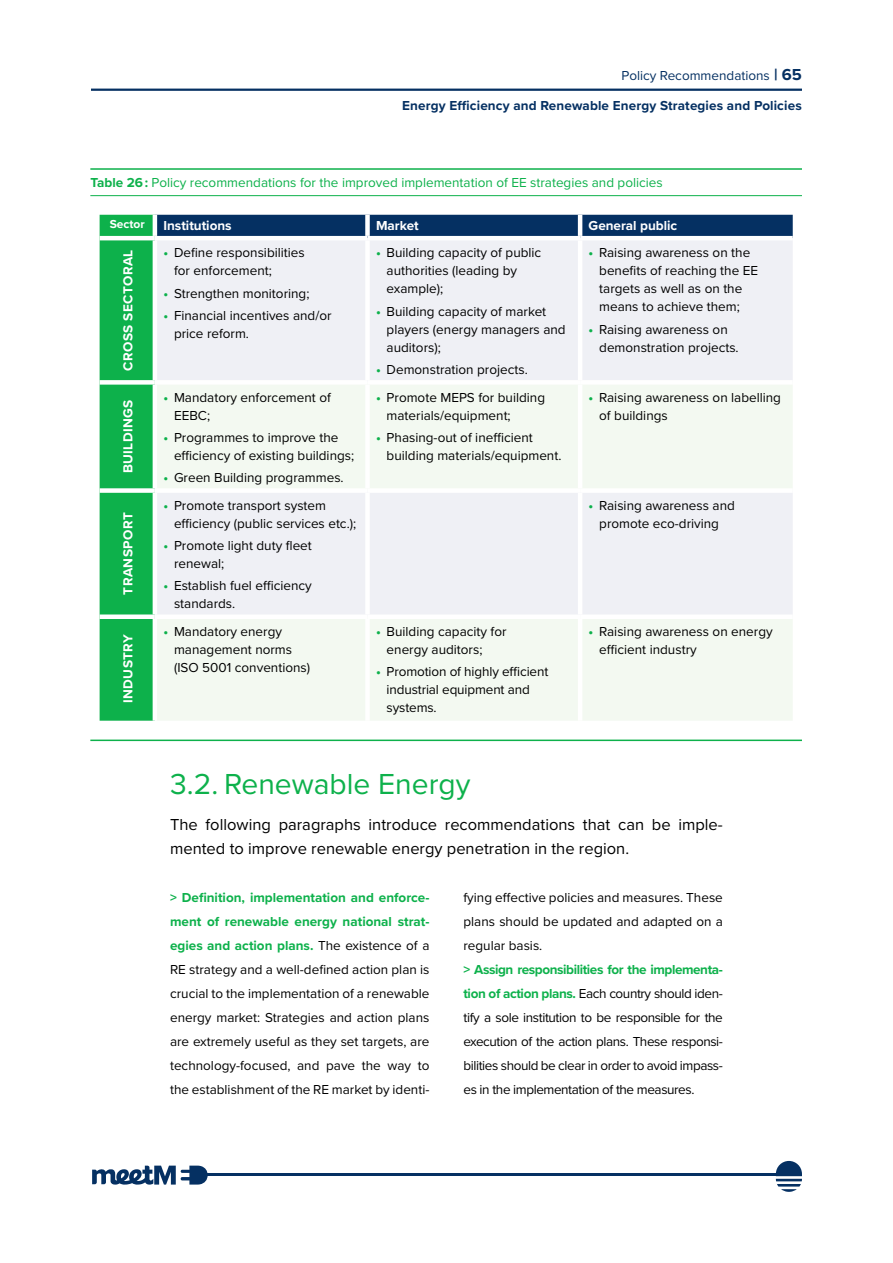
<style>
.page{position:relative;width:893px;height:1263px;background:#fff}
.page>*{position:absolute;margin:0;border:0;box-sizing:border-box;transform-origin:0 0}
.t1{font:30px "Proxima Nova";color:#0db14b}
.t2{font:16.5px/24px "Proxima Nova";color:#000}
.t3{font:13.5px/18px "Proxima Nova";color:#000}
.t4{font:13.5px "Proxima Nova";color:#0db14b}
.t5{font:700 13.5px "Proxima Nova";letter-spacing:.01em;color:#053062}
.t6{font:700 13.5px "Proxima Nova";letter-spacing:.02em;color:#fff}
.t7{font:700 13.5px "Proxima Nova";color:#fff}
.t8{font:13.5px "Proxima Nova";color:#053062}
.t9{font:700 12px "Proxima Nova";color:#fff}
.s1{font-weight:700;font-size:16.5px}
.s2{font-weight:700}
.s3{font-weight:700;color:#0db14b}
</style>
<div class="page">
<hr style="left:91px;top:89px;width:711px;height:2px;background:#053062">
<svg style="left:776px;top:1161px;width:26px;height:31px"></svg>
<hr style="left:202px;top:1174px;width:594px;height:2px;background:#053062">
<svg style="left:92px;top:1165px;width:116px;height:20px"></svg>
<hr style="left:90px;top:168px;width:712px;height:2px;background:#0db14b">
<hr style="left:90px;top:195px;width:712px;height:1px;background:#0db14b">
<svg style="left:100px;top:215px;width:693px;height:506px;background:#0c8654"></svg>
<div style="left:157px;top:240px;width:636px;height:140px;background:#eff0f5"></div>
<svg style="left:157px;top:385px;width:636px;height:336px;fill:#f3f9f1"></svg>
<hr style="left:153px;top:240px;width:4px;height:140px;background:#fff">
<div style="left:365px;top:240px;width:5px;height:140px;background:#fff"></div>
<hr style="left:578px;top:240px;width:4px;height:140px;background:#fff">
<div style="left:100px;top:380px;width:55px;height:5px;background:#fff"></div>
<div style="left:155px;top:380px;width:212px;height:5px;background:#fff"></div>
<hr style="left:153px;top:385px;width:4px;height:103px;background:#fff">
<div style="left:367px;top:380px;width:213px;height:5px;background:#fff"></div>
<div style="left:365px;top:385px;width:5px;height:103px;background:#fff"></div>
<div style="left:580px;top:380px;width:213px;height:5px;background:#fff"></div>
<hr style="left:578px;top:385px;width:4px;height:103px;background:#fff">
<div style="left:100px;top:488px;width:55px;height:5px;background:#fff"></div>
<div style="left:155px;top:488px;width:212px;height:5px;background:#fff"></div>
<hr style="left:153px;top:493px;width:4px;height:121px;background:#fff">
<div style="left:367px;top:488px;width:213px;height:5px;background:#fff"></div>
<div style="left:365px;top:493px;width:5px;height:121px;background:#fff"></div>
<div style="left:580px;top:488px;width:213px;height:5px;background:#fff"></div>
<hr style="left:578px;top:493px;width:4px;height:121px;background:#fff">
<div style="left:100px;top:614px;width:55px;height:5px;background:#fff"></div>
<div style="left:155px;top:614px;width:212px;height:5px;background:#fff"></div>
<hr style="left:153px;top:619px;width:4px;height:102px;background:#fff">
<div style="left:367px;top:614px;width:213px;height:5px;background:#fff"></div>
<div style="left:365px;top:619px;width:5px;height:102px;background:#fff"></div>
<div style="left:580px;top:614px;width:213px;height:5px;background:#fff"></div>
<hr style="left:578px;top:619px;width:4px;height:102px;background:#fff">
<hr style="left:153px;top:215px;width:4px;height:21px;background:#fff">
<div style="left:365px;top:215px;width:5px;height:21px;background:#fff"></div>
<hr style="left:578px;top:215px;width:4px;height:21px;background:#fff">
<hr style="left:100px;top:236px;width:55px;height:4px;background:#fff">
<hr style="left:155px;top:236px;width:212px;height:4px;background:#fff">
<hr style="left:367px;top:236px;width:213px;height:4px;background:#fff">
<hr style="left:580px;top:236px;width:213px;height:4px;background:#fff">
<hr style="left:90px;top:739px;width:712px;height:2px;background:#0db14b">
<p class="t8" style="left:622px;top:66px;width:182px">Policy Recommendations <span class="s1">| 65</span></p>
<p class="t5" style="left:402px;top:96px;width:401px">Energy Efficiency and Renewable Energy Strategies and Policies</p>
<p class="t4" style="left:90px;top:172px;width:574px"><span class="s2">Table 26 :</span> Policy recommendations for the improved implementation of EE strategies and policies</p>
<p class="t9" style="left:110px;top:216px;width:37px">Sector</p>
<p class="t7" style="left:163px;top:215px;width:70px">Institutions</p>
<p class="t6" style="left:376px;top:215px;width:44px">Market</p>
<p class="t7" style="left:589px;top:215px;width:90px">General public</p>
<p class="t6" style="left:118px;top:371px;width:123px;rotate:-90deg">CROSS SECTORAL</p>
<p class="t3" style="left:174px;top:243px;width:132px;text-indent:-11px"><span class="s3">•</span> Define responsibilities for enforcement;</p>
<p class="t3" style="left:387px;top:243px;width:156px;text-indent:-11px"><span class="s3">•</span> Building capacity of public authorities (leading by example);</p>
<p class="t3" style="left:387px;top:301px;width:181px;text-indent:-11px"><span class="s3">•</span> Building capacity of market players (energy managers and auditors);</p>
<p class="t3" style="left:376px;top:360px;width:153px"><span class="s3">•</span> Demonstration projects.</p>
<p class="t3" style="left:599px;top:243px;width:160px;text-indent:-11px"><span class="s3">•</span> Raising awareness on the benefits of reaching the EE targets as well as on the means to achieve them;</p>
<p class="t3" style="left:599px;top:319px;width:141px;text-indent:-11px"><span class="s3">•</span> Raising awareness on demonstration projects.</p>
<p class="t3" style="left:163px;top:283px;width:148px"><span class="s3">•</span> Strengthen monitoring;</p>
<p class="t3" style="left:174px;top:306px;width:159px;text-indent:-11px"><span class="s3">•</span> Financial incentives and/or price reform.</p>
<p class="t6" style="left:118px;top:473px;width:75px;rotate:-90deg">BUILDINGS</p>
<p class="t3" style="left:174px;top:387px;width:158px;text-indent:-11px"><span class="s3">•</span> Mandatory enforcement of<br>EEBC;</p>
<p class="t3" style="left:174px;top:428px;width:182px;text-indent:-11px"><span class="s3">•</span> Programmes to improve the efficiency of existing buildings;</p>
<p class="t3" style="left:163px;top:468px;width:182px"><span class="s3">•</span> Green Building programmes.</p>
<p class="t6" style="left:118px;top:595px;width:84px;rotate:-90deg">TRANSPORT</p>
<p class="t3" style="left:174px;top:496px;width:184px;text-indent:-11px"><span class="s3">•</span> Promote transport system efficiency (public services etc.);</p>
<p class="t3" style="left:174px;top:536px;width:139px;text-indent:-11px"><span class="s3">•</span> Promote light duty fleet renewal;</p>
<p class="t3" style="left:174px;top:576px;width:139px;text-indent:-11px"><span class="s3">•</span> Establish fuel efficiency standards.</p>
<p class="t3" style="left:387px;top:387px;width:160px;text-indent:-11px"><span class="s3">•</span> Promote MEPS for building materials/equipment;</p>
<p class="t3" style="left:387px;top:428px;width:176px;text-indent:-11px"><span class="s3">•</span> Phasing-out of inefficient building materials/equipment.</p>
<p class="t6" style="left:118px;top:703px;width:71px;rotate:-90deg">INDUSTRY</p>
<p class="t3" style="left:174px;top:622px;width:138px;text-indent:-11px"><span class="s3">•</span> Mandatory energy management norms (ISO 5001 conventions)</p>
<p class="t3" style="left:387px;top:622px;width:121px;text-indent:-11px"><span class="s3">•</span> Building capacity for energy auditors;</p>
<p class="t3" style="left:387px;top:662px;width:163px;text-indent:-11px"><span class="s3">•</span> Promotion of highly efficient industrial equipment and systems.</p>
<p class="t3" style="left:599px;top:387px;width:183px;text-indent:-11px"><span class="s3">•</span> Raising awareness on labelling of buildings</p>
<p class="t3" style="left:589px;top:496px;width:148px;text-align:center"><span class="s3">•</span> Raising awareness and promote eco-driving</p>
<p class="t3" style="left:599px;top:622px;width:175px;text-indent:-11px"><span class="s3">•</span> Raising awareness on energy efficient industry</p>
<h1 class="t1" style="left:170px;top:762px;width:302px">3.2. Renewable Energy</h1>
<p class="t2" style="left:170px;top:812px;width:554px">The following paragraphs introduce recommendations that can be imple&shy;mented to improve renewable energy penetration in the region.</p>
<p class="t3" style="left:170px;top:885px;width:261px;line-height:24px;text-align:justify"><span class="s3">&gt; Definition, implementation and enforce&shy;ment of renewable energy national strat&shy;egies and action plans.</span> The existence of a RE strategy and a well-defined action plan is crucial to the implementation of a renewable energy market: Strategies and action plans are extremely useful as they set targets, are technology-focused, and pave the way to the establishment of the RE market by identi-</p>
<p class="t3" style="left:463px;top:885px;width:261px;line-height:24px;text-align:justify">fying effective policies and measures. These plans should be updated and adapted on a regular basis.</p>
<p class="t3" style="left:463px;top:957px;width:261px;line-height:24px;text-align:justify"><span class="s3">&gt; Assign responsibilities for the implementa&shy;tion of action plans.</span> Each country should iden&shy;tify a sole institution to be responsible for the execution of the action plans. These responsi&shy;bilities should be clear in order to avoid impass&shy;es in the implementation of the measures.</p>
</div>
